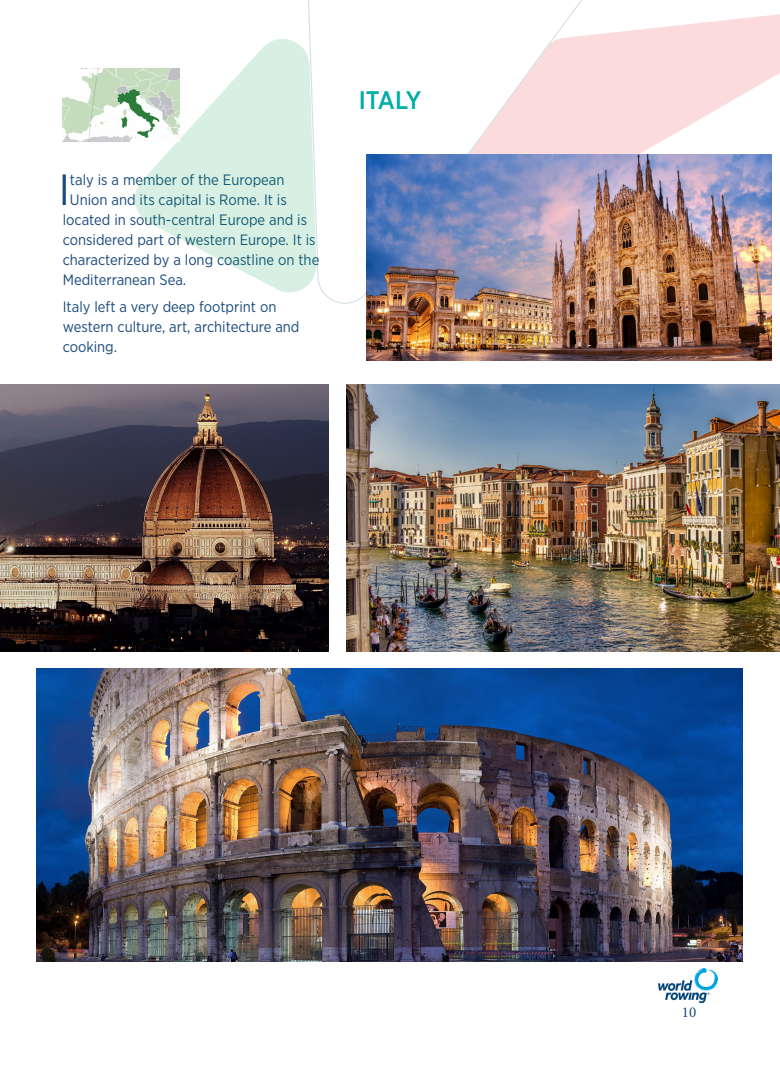
<style>
.page{position:relative;width:780px;height:1088px;background:#fff}
.page>*{position:absolute;margin:0;border:0;box-sizing:border-box;transform-origin:0 0}
.p_capolettera_grande{font:43.62px "Gotham Narrow";color:#1b4b7c}
.P_voce_indice{font:500 25.38px "Gotham Narrow";letter-spacing:-.035em;color:#00aca6}
.p_capolettera_grande-2{font:15px/20px "Gotham Narrow";color:#1b4b7c}
.t1{font:15px "Minion Pro";color:#1b4b7c}
</style>
<div class="page">
<img style="left:658px;top:968px;width:59px;height:34px">
<svg style="left:610px;top:14px;width:170px;height:261px;fill:#fcdbdc"></svg>
<svg style="left:308px;top:0;width:302px;height:304px"></svg>
<svg style="left:130px;top:30px;width:187px;height:269px;fill:#d7f0e3"></svg>
<img style="left:0;top:385px;width:328px;height:266px">
<img style="left:63px;top:69px;width:117px;height:72px">
<img style="left:366px;top:154px;width:405px;height:206px">
<img style="left:36px;top:669px;width:706px;height:293px">
<img style="left:346px;top:385px;width:434px;height:266px">
<p class="p_capolettera_grande" style="left:59px;top:163px;width:13px">I</p>
<p class="p_capolettera_grande-2" style="left:70px;top:169px;width:216px">taly is a member of the European</p>
<p class="p_capolettera_grande-2" style="left:70px;top:189px;width:218px">Union and its capital is Rome. It is</p>
<p class="p_capolettera_grande-2" style="left:63px;top:209px;width:246px">located in south-central Europe and is</p>
<p class="p_capolettera_grande-2" style="left:63px;top:229px;width:254px">considered part of western Europe. It is</p>
<p class="p_capolettera_grande-2" style="left:63px;top:249px;width:258px">characterized by a long coastline on the</p>
<p class="p_capolettera_grande-2" style="left:63px;top:269px;width:125px">Mediterranean Sea.</p>
<p class="p_capolettera_grande-2" style="left:63px;top:297px;width:238px">Italy left a very deep footprint on western culture, art, architecture and cooking.</p>
<p class="P_voce_indice" style="left:359px;top:84px;width:64px">italy</p>
<p class="t1" style="left:681px;top:1002px;width:16px">10</p>
</div>
